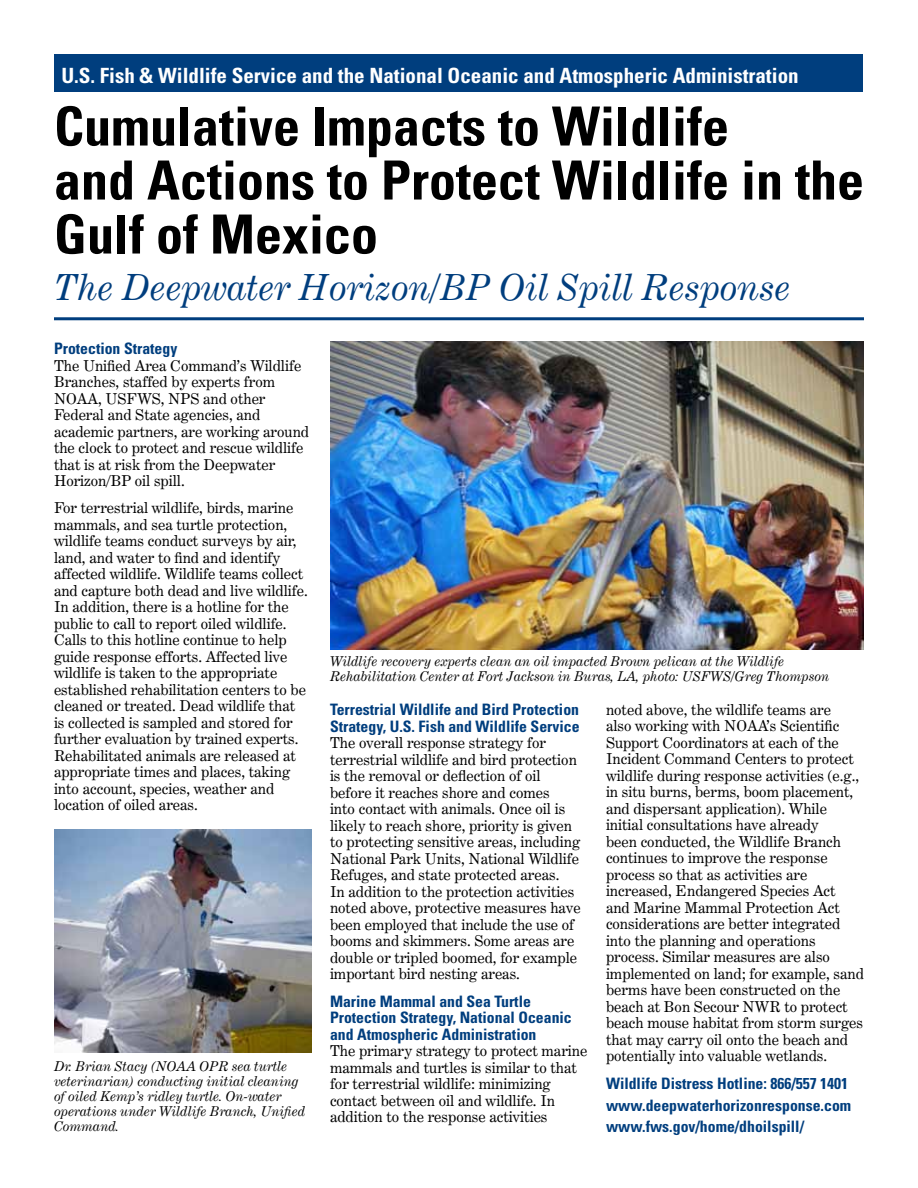
<style>
.page{position:relative;width:918px;height:1188px;background:#fff}
.page>*{position:absolute;margin:0;border:0;box-sizing:border-box;transform-origin:0 0}
.t1{font:700 condensed 54px/54px "Univers";color:#000}
.t2{font:italic 36px "Century Expanded BT";color:#003e7e}
.t3{font:700 condensed 21px "Univers";color:#fff}
.t4{font:700 condensed 15.75px/16.5px "Univers";color:#003e7e}
.t5{font:15px/16.5px "Century Expanded BT";color:#000}
.t6{font:italic 13.5px/15px "Century Expanded BT";color:#000}
</style>
<div class="page">
<div style="left:54px;top:54px;width:808px;height:38px;background:#003e7e"></div>
<hr style="left:54px;top:317px;width:810px;height:3px;background:#003e7e">
<img style="left:54px;top:830px;width:258px;height:223px">
<img style="left:330px;top:342px;width:534px;height:307px">
<h3 class="t3" style="left:61px;top:63px;width:739px">U.S. Fish &amp; Wildlife Service and the National Oceanic and Atmospheric Administration</h3>
<h1 class="t1" style="left:54px;top:99px;width:812px">Cumulative Impacts to Wildlife<br>and Actions to Protect Wildlife in the<br>Gulf of Mexico</h1>
<h2 class="t2" style="left:54px;top:265px;width:738px">The Deepwater Horizon/BP Oil Spill Response</h2>
<p class="t4" style="left:54px;top:340px;width:125px">Protection Strategy</p>
<p class="t5" style="left:54px;top:357px;width:257px">The Unified Area Command’s Wildlife<br>Branches, staffed by experts from<br>NOAA, USFWS, NPS and other<br>Federal and State agencies, and academic partners, are working around the clock to protect and rescue wildlife that is at risk from the Deepwater<br>Horizon/BP oil spill.</p>
<p class="t5" style="left:54px;top:500px;width:255px">For terrestrial wildlife, birds, marine mammals, and sea turtle protection, wildlife teams conduct surveys by air, land, and water to find and identify affected wildlife. Wildlife teams collect and capture both dead and live wildlife.<br>In addition, there is a hotline for the public to call to report oiled wildlife.<br>Calls to this hotline continue to help guide response efforts. Affected live wildlife is taken to the appropriate established rehabilitation centers to be cleaned or treated. Dead wildlife that is collected is sampled and stored for further evaluation by trained experts.<br>Rehabilitated animals are released at appropriate times and places, taking into account, species, weather and location of oiled areas.</p>
<p class="t6" style="left:330px;top:654px;width:501px">Wildlife recovery experts clean an oil impacted Brown pelican at the Wildlife<br>Rehabilitation Center at Fort Jackson in Buras, LA, photo: USFWS/Greg Thompson</p>
<p class="t5" style="left:606px;top:701px;width:259px">noted above, the wildlife teams are<br>also working with NOAA’s Scientific Support Coordinators at each of the Incident Command Centers to protect wildlife during response activities (e.g., in situ burns, berms, boom placement, and dispersant application). While initial consultations have already<br>been conducted, the Wildlife Branch continues to improve the response process so that as activities are increased, Endangered Species Act<br>and Marine Mammal Protection Act considerations are better integrated into the planning and operations process. Similar measures are also implemented on land; for example, sand berms have been constructed on the beach at Bon Secour NWR to protect beach mouse habitat from storm surges that may carry oil onto the beach and potentially into valuable wetlands.</p>
<p class="t4" style="left:606px;top:1072px;width:247px;line-height:21.9px">Wildlife Distress Hotline: 866/557 1401 www.deepwaterhorizonresponse.com www.fws.gov/home/dhoilspill/</p>
<p class="t4" style="left:330px;top:701px;width:251px">Terrestrial Wildlife and Bird Protection<br>Strategy, U.S. Fish and Wildlife Service</p>
<p class="t5" style="left:330px;top:735px;width:252px">The overall response strategy for terrestrial wildlife and bird protection is the removal or deflection of oil before it reaches shore and comes<br>into contact with animals. Once oil is likely to reach shore, priority is given to protecting sensitive areas, including National Park Units, National Wildlife Refuges, and state protected areas.<br>In addition to the protection activities noted above, protective measures have been employed that include the use of booms and skimmers. Some areas are double or tripled boomed, for example important bird nesting areas.</p>
<p class="t4" style="left:330px;top:993px;width:243px">Marine Mammal and Sea Turtle<br>Protection Strategy, National Oceanic and Atmospheric Administration</p>
<p class="t5" style="left:330px;top:1042px;width:259px">The primary strategy to protect marine mammals and turtles is similar to that for terrestrial wildlife: minimizing contact between oil and wildlife. In addition to the response activities</p>
<p class="t6" style="left:54px;top:1059px;width:253px">Dr. Brian Stacy (NOAA OPR sea turtle veterinarian) conducting initial cleaning of oiled Kemp’s ridley turtle. On-water operations under Wildlife Branch, Unified Command.</p>
</div>
